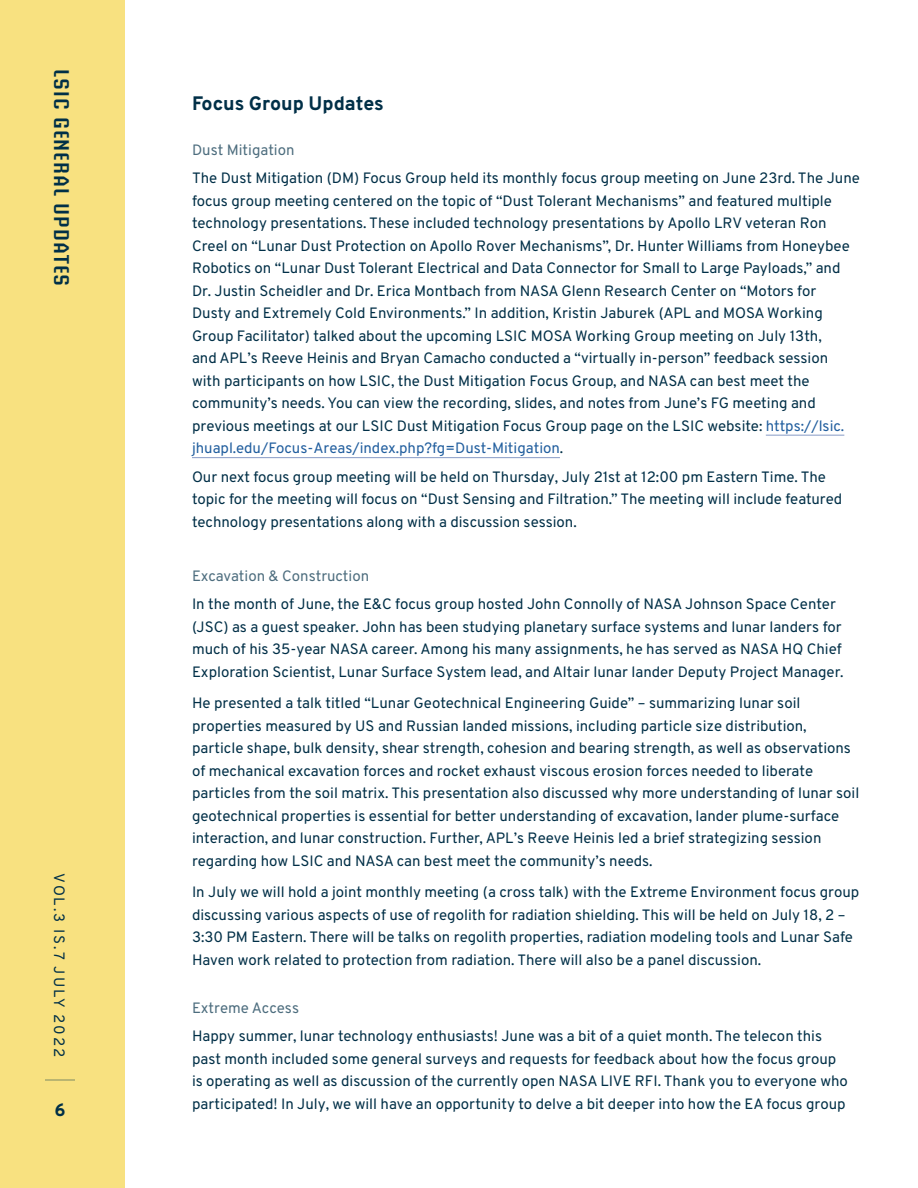
<style>
.page{position:relative;width:918px;height:1188px;background:#fff}
.page>*{position:absolute;margin:0;border:0;box-sizing:border-box;transform-origin:0 0}
.t1{font:600 21px "Briem Akademi Std";letter-spacing:.05em;color:#002f47}
.t2{font:800 19.5px "Overpass";color:#002f47}
.t3{font:800 18px "Overpass";color:#002f47}
.t4{font:15px/22.5px "Overpass";color:#002f47}
.t5{font:15px "Overpass";color:#4d6d7e}
.t6{font:15px "Overpass";letter-spacing:.12em;color:#002f47}
.s1{color:#215e9e}
</style>
<div class="page">
<div style="left:0;top:0;width:125px;height:1188px;background:#f8e180"></div>
<hr style="left:45px;top:1080px;width:30px;height:1px;background:#002f47">
<hr style="left:766px;top:435px;width:78px;height:1px;background:#879bc6">
<hr style="left:192px;top:457px;width:368px;height:1px;background:#879bc6">
<h1 class="t1" style="left:73px;top:69px;width:216px;rotate:90deg">LSIC General Updates</h1>
<p class="t6" style="left:68px;top:873px;width:185px;rotate:90deg">VOL.3 IS.7 JULY 2022</p>
<p class="t3" style="left:54px;top:1099px;width:13px">6</p>
<h2 class="t2" style="left:192px;top:91px;width:193px">Focus Group Updates</h2>
<p class="t5" style="left:192px;top:140px;width:104px">Dust Mitigation</p>
<p class="t4" style="left:192px;top:167px;width:669px">The Dust Mitigation (DM) Focus Group held its monthly focus group meeting on June 23rd. The June focus group meeting centered on the topic of “Dust Tolerant Mechanisms” and featured multiple technology presentations. These included technology presentations by Apollo LRV veteran Ron Creel on “Lunar Dust Protection on Apollo Rover Mechanisms”, Dr. Hunter Williams from Honeybee Robotics on “Lunar Dust Tolerant Electrical and Data Connector for Small to Large Payloads,” and Dr. Justin Scheidler and Dr. Erica Montbach from NASA Glenn Research Center on “Motors for<br>Dusty and Extremely Cold Environments.” In addition, Kristin Jaburek (APL and MOSA Working Group Facilitator) talked about the upcoming LSIC MOSA Working Group meeting on July 13th,<br>and APL’s Reeve Heinis and Bryan Camacho conducted a “virtually in-person” feedback session with participants on how LSIC, the Dust Mitigation Focus Group, and NASA can best meet the community’s needs. You can view the recording, slides, and notes from June’s FG meeting and previous meetings at our LSIC Dust Mitigation Focus Group page on the LSIC website: <span class="s1">https://lsic. jhuapl.edu/Focus-Areas/index.php?fg=Dust-Mitigation</span>.</p>
<p class="t4" style="left:192px;top:465px;width:652px">Our next focus group meeting will be held on Thursday, July 21st at 12:00 pm Eastern Time. The topic for the meeting will focus on “Dust Sensing and Filtration.” The meeting will include featured technology presentations along with a discussion session.</p>
<p class="t5" style="left:192px;top:566px;width:179px">Excavation &amp; Construction</p>
<p class="t4" style="left:192px;top:593px;width:653px">In the month of June, the E&amp;C focus group hosted John Connolly of NASA Johnson Space Center (JSC) as a guest speaker. John has been studying planetary surface systems and lunar landers for much of his 35-year NASA career. Among his many assignments, he has served as NASA HQ Chief Exploration Scientist, Lunar Surface System lead, and Altair lunar lander Deputy Project Manager.</p>
<p class="t4" style="left:192px;top:692px;width:669px">He presented a talk titled “Lunar Geotechnical Engineering Guide” – summarizing lunar soil properties measured by US and Russian landed missions, including particle size distribution, particle shape, bulk density, shear strength, cohesion and bearing strength, as well as observations of mechanical excavation forces and rocket exhaust viscous erosion forces needed to liberate particles from the soil matrix. This presentation also discussed why more understanding of lunar soil geotechnical properties is essential for better understanding of excavation, lander plume-surface interaction, and lunar construction. Further, APL’s Reeve Heinis led a brief strategizing session regarding how LSIC and NASA can best meet the community’s needs.</p>
<p class="t4" style="left:192px;top:881px;width:669px">In July we will hold a joint monthly meeting (a cross talk) with the Extreme Environment focus group discussing various aspects of use of regolith for radiation shielding. This will be held on July 18, 2 – 3:30 PM Eastern. There will be talks on regolith properties, radiation modeling tools and Lunar Safe Haven work related to protection from radiation. There will also be a panel discussion.</p>
<p class="t5" style="left:192px;top:998px;width:109px">Extreme Access</p>
<p class="t4" style="left:192px;top:1025px;width:657px">Happy summer, lunar technology enthusiasts! June was a bit of a quiet month. The telecon this past month included some general surveys and requests for feedback about how the focus group is operating as well as discussion of the currently open NASA LIVE RFI. Thank you to everyone who participated! In July, we will have an opportunity to delve a bit deeper into how the EA focus group</p>
</div>
